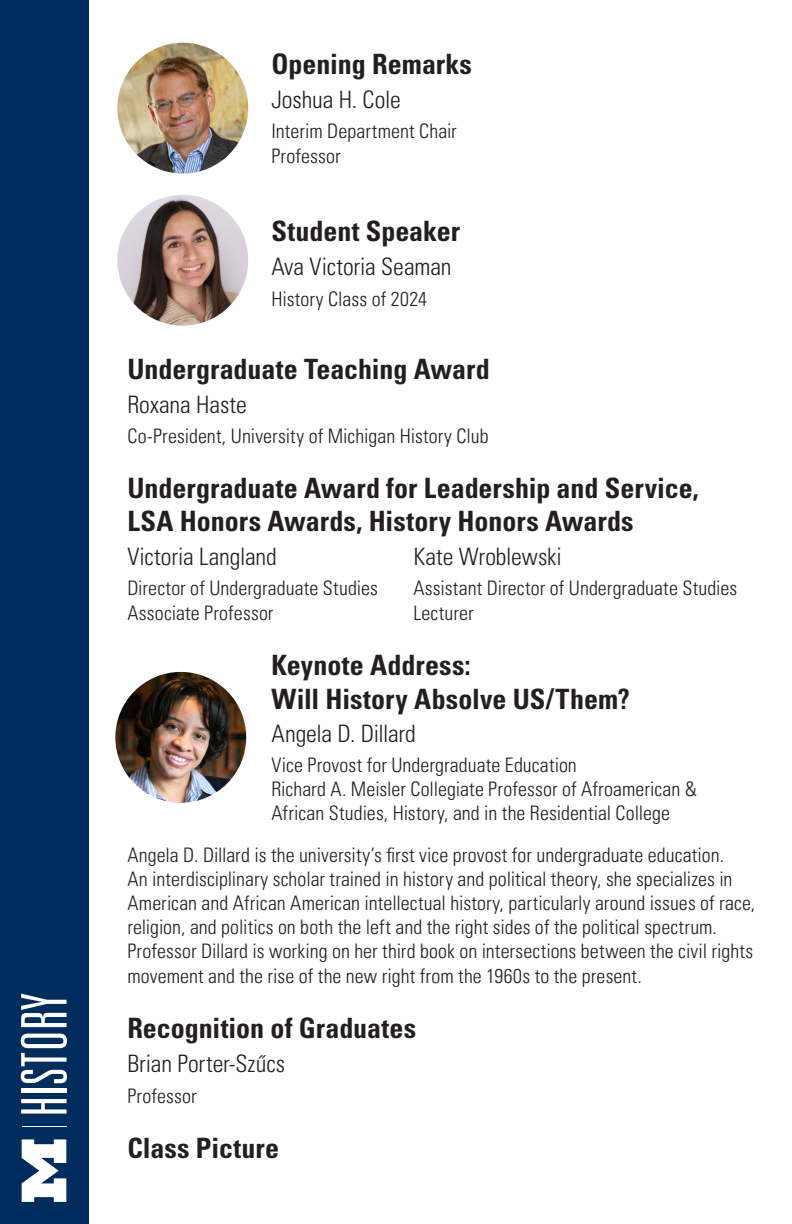
<style>
.page{position:relative;width:792px;height:1224px;background:#fff}
.page>*{position:absolute;margin:0;border:0;box-sizing:border-box;transform-origin:0 0}
.t1{font:300 ultra-condensed 63px "Univers";color:#fff}
.t2{font:700 condensed 28px/33.6px "Univers LT Pro";color:#231f20}
.t3{font:300 condensed 24px "Univers LT Pro";letter-spacing:-.005em;color:#231f20}
.t4{font:300 condensed 20px/24.2px "Univers LT Pro";letter-spacing:.005em;color:#231f20}
</style>
<div class="page">
<div style="left:0;top:0;width:88px;height:1224px;background:#002d5e"></div>
<img style="left:115px;top:672px;width:131px;height:131px;border-radius:65px">
<img style="left:117px;top:195px;width:131px;height:131px;border-radius:65px">
<img style="left:117px;top:43px;width:131px;height:131px;border-radius:65px">
<svg style="left:22px;top:1139px;width:44px;height:63px"></svg>
<hr style="left:22px;top:1126px;width:44px;height:1px;background:#fff">
<h1 class="t1" style="left:11px;top:1117px;width:125px;rotate:-90deg">HISTORY</h1>
<h2 class="t2" style="left:271px;top:47px;width:202px">Opening Remarks</h2>
<p class="t3" style="left:271px;top:83px;width:131px">Joshua H. Cole</p>
<p class="t4" style="left:271px;top:117px;width:187px;line-height:25.2px">Interim Department Chair<br>Professor</p>
<h2 class="t2" style="left:271px;top:214px;width:190px">Student Speaker</h2>
<p class="t3" style="left:271px;top:250px;width:182px">Ava Victoria Seaman</p>
<p class="t4" style="left:271px;top:286px;width:157px">History Class of 2024</p>
<h2 class="t2" style="left:127px;top:352px;width:364px">Undergraduate Teaching Award</h2>
<p class="t3" style="left:127px;top:388px;width:121px">Roxana Haste</p>
<p class="t4" style="left:127px;top:422px;width:363px">Co-President, University of Michigan History Club</p>
<h2 class="t2" style="left:127px;top:471px;width:573px">Undergraduate Award for Leadership and Service,<br>LSA Honors Awards, History Honors Awards</h2>
<p class="t3" style="left:127px;top:540px;width:151px">Victoria Langland</p>
<p class="t3" style="left:413px;top:540px;width:150px">Kate Wroblewski</p>
<p class="t4" style="left:127px;top:574px;width:252px">Director of Undergraduate Studies</p>
<p class="t4" style="left:413px;top:574px;width:326px">Assistant Director of Undergraduate Studies</p>
<p class="t4" style="left:127px;top:600px;width:148px">Associate Professor</p>
<p class="t4" style="left:413px;top:600px;width:62px">Lecturer</p>
<h2 class="t2" style="left:271px;top:648px;width:360px">Keynote Address:<br>Will History Absolve US/Them?</h2>
<p class="t3" style="left:271px;top:718px;width:146px">Angela D. Dillard</p>
<p class="t4" style="left:271px;top:752px;width:427px">Vice Provost for Undergraduate Education<br>Richard A. Meisler Collegiate Professor of Afroamerican &amp;<br>African Studies, History, and in the Residential College</p>
<p class="t4" style="left:127px;top:842px;width:630px">Angela D. Dillard is the university’s first vice provost for undergraduate education.<br>An interdisciplinary scholar trained in history and political theory, she specializes in American and African American intellectual history, particularly around issues of race, religion, and politics on both the left and the right sides of the political spectrum.<br>Professor Dillard is working on her third book on intersections between the civil rights movement and the rise of the new right from the 1960s to the present.</p>
<h2 class="t2" style="left:127px;top:1011px;width:290px">Recognition of Graduates</h2>
<p class="t3" style="left:127px;top:1047px;width:159px">Brian Porter-Szűcs</p>
<p class="t4" style="left:127px;top:1083px;width:71px">Professor</p>
<h2 class="t2" style="left:127px;top:1131px;width:153px">Class Picture</h2>
</div>
